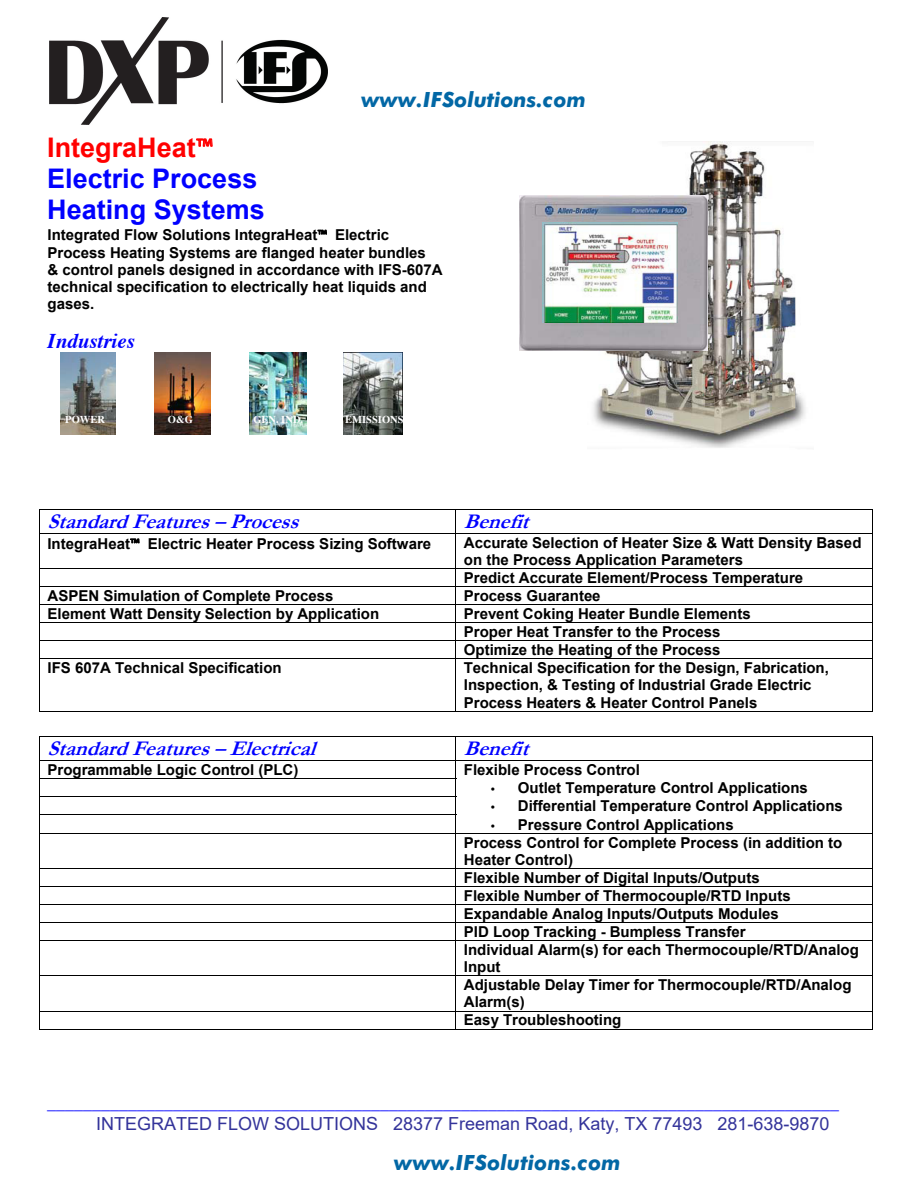
<style>
.page{position:relative;width:918px;height:1188px;background:#fff}
.page>*{position:absolute;margin:0;border:0;box-sizing:border-box;transform-origin:0 0}
.t1{font:700 27px/31px "Arial";color:#00f}
.t2{font:700 27px "Arial";color:#f00}
.t3{font:italic 700 21px "Garamond";color:#00f}
.t4{font:italic 700 21px "Futura BT";letter-spacing:.01em;color:#0267a5}
.t5{font:italic 700 21px "Times";color:#00f}
.t6{font:18px "Times";color:#00f}
.t7{font:18px "Arial";color:#33339a}
.t8{font:700 15px/17.9px "Arial";color:#000}
.t9{font:700 10.5px "Times";color:#fff}
</style>
<div class="page">
<img style="left:587px;top:142px;width:219px;height:306px">
<img style="left:520px;top:196px;width:187px;height:154px">
<img style="left:542px;top:223px;width:135px;height:100px">
<hr style="left:39px;top:509px;width:833px;height:1px;background:#000">
<svg style="left:39px;top:510px;width:1px;height:23px"></svg>
<svg style="left:455px;top:510px;width:1px;height:23px"></svg>
<svg style="left:872px;top:509px;width:1px;height:24px"></svg>
<hr style="left:39px;top:533px;width:833px;height:1px;background:#000">
<hr style="left:39px;top:534px;width:1px;height:34px;background:#000">
<hr style="left:455px;top:534px;width:1px;height:34px;background:#000">
<hr style="left:872px;top:534px;width:1px;height:34px;background:#000">
<hr style="left:39px;top:568px;width:833px;height:1px;background:#000">
<hr style="left:39px;top:586px;width:833px;height:1px;background:#000">
<hr style="left:39px;top:604px;width:833px;height:1px;background:#000">
<hr style="left:39px;top:622px;width:833px;height:1px;background:#000">
<hr style="left:39px;top:640px;width:833px;height:1px;background:#000">
<svg style="left:39px;top:569px;width:1px;height:89px"></svg>
<svg style="left:455px;top:569px;width:1px;height:89px"></svg>
<svg style="left:872px;top:569px;width:1px;height:89px"></svg>
<hr style="left:39px;top:658px;width:833px;height:1px;background:#000">
<hr style="left:39px;top:659px;width:1px;height:53px;background:#000">
<hr style="left:39px;top:711px;width:416px;height:1px;background:#000">
<hr style="left:455px;top:659px;width:1px;height:53px;background:#000">
<hr style="left:456px;top:711px;width:416px;height:1px;background:#000">
<hr style="left:872px;top:659px;width:1px;height:53px;background:#000">
<hr style="left:39px;top:736px;width:833px;height:1px;background:#000">
<hr style="left:39px;top:760px;width:833px;height:1px;background:#000">
<hr style="left:39px;top:778px;width:417px;height:1px;background:#000">
<hr style="left:39px;top:796px;width:417px;height:1px;background:#000">
<hr style="left:39px;top:814px;width:417px;height:1px;background:#000">
<svg style="left:39px;top:737px;width:1px;height:96px"></svg>
<svg style="left:455px;top:737px;width:1px;height:96px"></svg>
<svg style="left:872px;top:736px;width:1px;height:97px"></svg>
<hr style="left:39px;top:833px;width:833px;height:1px;background:#000">
<hr style="left:39px;top:834px;width:1px;height:34px;background:#000">
<hr style="left:455px;top:834px;width:1px;height:34px;background:#000">
<hr style="left:872px;top:834px;width:1px;height:34px;background:#000">
<hr style="left:39px;top:868px;width:833px;height:1px;background:#000">
<hr style="left:39px;top:886px;width:833px;height:1px;background:#000">
<hr style="left:39px;top:904px;width:833px;height:1px;background:#000">
<hr style="left:39px;top:922px;width:833px;height:1px;background:#000">
<svg style="left:39px;top:869px;width:1px;height:71px"></svg>
<svg style="left:455px;top:869px;width:1px;height:71px"></svg>
<svg style="left:872px;top:869px;width:1px;height:71px"></svg>
<hr style="left:39px;top:940px;width:833px;height:1px;background:#000">
<hr style="left:39px;top:941px;width:1px;height:34px;background:#000">
<hr style="left:455px;top:941px;width:1px;height:34px;background:#000">
<hr style="left:872px;top:941px;width:1px;height:34px;background:#000">
<hr style="left:39px;top:975px;width:833px;height:1px;background:#000">
<hr style="left:39px;top:976px;width:1px;height:35px;background:#000">
<hr style="left:455px;top:976px;width:1px;height:35px;background:#000">
<hr style="left:872px;top:976px;width:1px;height:35px;background:#000">
<hr style="left:39px;top:1011px;width:833px;height:1px;background:#000">
<svg style="left:39px;top:1012px;width:1px;height:17px"></svg>
<hr style="left:39px;top:1029px;width:416px;height:1px;background:#000">
<svg style="left:455px;top:1012px;width:1px;height:17px"></svg>
<hr style="left:456px;top:1029px;width:416px;height:1px;background:#000">
<svg style="left:872px;top:1011px;width:1px;height:19px"></svg>
<img style="left:60px;top:352px;width:55px;height:82px">
<img style="left:155px;top:352px;width:55px;height:82px">
<img style="left:249px;top:352px;width:57px;height:82px">
<img style="left:344px;top:352px;width:59px;height:82px">
<img style="left:50px;top:17px;width:278px;height:107px">
<svg style="left:196px;top:138px;width:17px;height:9px"></svg>
<svg style="left:318px;top:229px;width:9px;height:6px"></svg>
<svg style="left:130px;top:538px;width:9px;height:6px"></svg>
<h2 class="t4" style="left:362px;top:87px;width:226px">www.IFSolutions.com</h2>
<h1 class="t2" style="left:47px;top:130px;width:150px">IntegraHeat</h1>
<h1 class="t1" style="left:47px;top:164px;width:219px">Electric Process<br>Heating Systems</h1>
<p class="t8" style="left:48px;top:227px;width:397px;line-height:17.2px">Integrated Flow Solutions IntegraHeat Electric Process Heating Systems are flanged heater bundles<br>&amp; control panels designed in accordance with IFS-607A technical specification to electrically heat liquids and gases.</p>
<h2 class="t5" style="left:48px;top:327px;width:89px">Industries</h2>
<p class="t9" style="left:65px;top:412px;width:41px">POWER</p>
<p class="t9" style="left:168px;top:412px;width:27px">O&amp;G</p>
<p class="t9" style="left:253px;top:412px;width:51px">GEN. IND.</p>
<p class="t9" style="left:345px;top:412px;width:60px">EMISSIONS</p>
<h2 class="t3" style="left:47px;top:508px;width:261px">StandardFeatures–Process</h2>
<h2 class="t3" style="left:464px;top:508px;width:74px">Benefit</h2>
<p class="t8" style="left:48px;top:535px;width:385px">IntegraHeat Electric Heater Process Sizing Software</p>
<p class="t8" style="left:464px;top:534px;width:399px">Accurate Selection of Heater Size &amp; Watt Density Based on the Process Application Parameters<br>Predict Accurate Element/Process Temperature</p>
<p class="t8" style="left:48px;top:587px;width:287px">ASPEN Simulation of Complete Process</p>
<p class="t8" style="left:464px;top:587px;width:138px">Process Guarantee</p>
<p class="t8" style="left:48px;top:605px;width:333px">Element Watt Density Selection by Application</p>
<p class="t8" style="left:464px;top:605px;width:288px">Prevent Coking Heater Bundle Elements<br>Proper Heat Transfer to the Process<br>Optimize the Heating of the Process</p>
<p class="t8" style="left:48px;top:659px;width:236px">IFS 607A Technical Specification</p>
<p class="t8" style="left:464px;top:660px;width:367px;line-height:17.2px">Technical Specification for the Design, Fabrication,<br>Inspection, &amp; Testing of Industrial Grade Electric<br>Process Heaters &amp; Heater Control Panels</p>
<h2 class="t3" style="left:47px;top:735px;width:277px">StandardFeatures–Electrical</h2>
<h2 class="t3" style="left:464px;top:735px;width:74px">Benefit</h2>
<p class="t8" style="left:48px;top:761px;width:252px">Programmable Logic Control (PLC)</p>
<p class="t8" style="left:464px;top:761px;width:178px">Flexible Process Control</p>
<p class="t8" style="left:491px;top:779px;width:319px">• Outlet Temperature Control Applications</p>
<p class="t8" style="left:491px;top:798px;width:354px">• Differential Temperature Control Applications</p>
<p class="t8" style="left:464px;top:816px;width:397px;text-indent:27px">• Pressure Control Applications<br>Process Control for Complete Process (in addition to Heater Control)<br>Flexible Number of Digital Inputs/Outputs<br>Flexible Number of Thermocouple/RTD Inputs Expandable Analog Inputs/Outputs Modules<br>PID Loop Tracking - Bumpless Transfer<br>Individual Alarm(s) for each Thermocouple/RTD/Analog Input<br>Adjustable Delay Timer for Thermocouple/RTD/Analog Alarm(s)<br>Easy Troubleshooting</p>
<p class="t6" style="left:47px;top:1092px;width:793px">________________________________________________________________________________________</p>
<p class="t7" style="left:96px;top:1111px;width:735px">INTEGRATED FLOW SOLUTIONS 28377 Freeman Road, Katy, TX 77493 281-638-9870</p>
<h2 class="t4" style="left:394px;top:1149px;width:228px">www.IFSolutions.com</h2>
</div>
